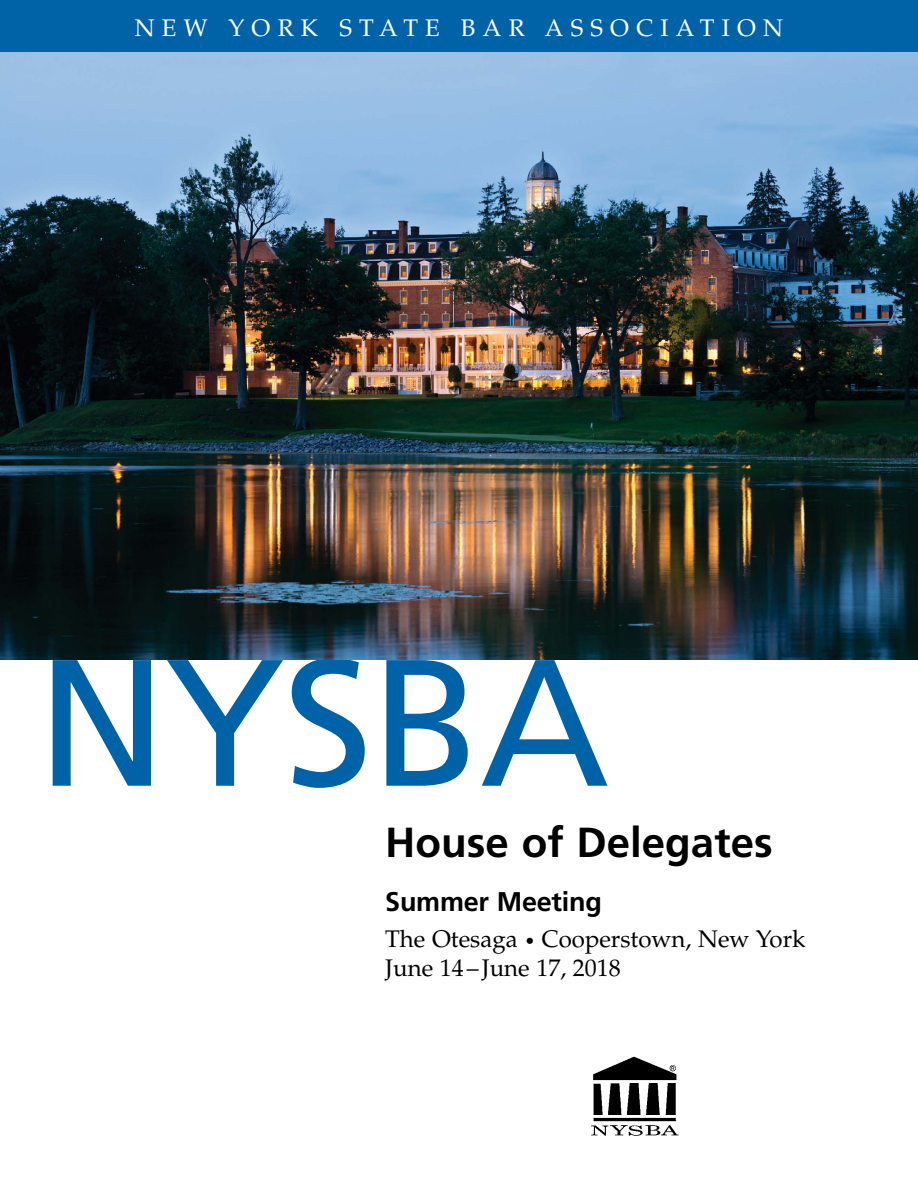
<style>
.page{position:relative;width:918px;height:1188px;background:#fff}
.page>*{position:absolute;margin:0;border:0;box-sizing:border-box;transform-origin:0 0}
.t1{font:180px "Frutiger";letter-spacing:-.01em;color:#0063a7}
.t2{font:700 42px "Frutiger";color:#000}
.t3{font:700 27px "Frutiger";letter-spacing:-.01em;color:#000}
.t4{font:24px/28.8px "Palatino";color:#000}
.t5{font:24px "Palatino";letter-spacing:.3em;color:#fff}
.s1{font-size:18px}
</style>
<div class="page">
<img style="left:591px;top:1056px;width:88px;height:80px">
<div style="left:0;top:0;width:918px;height:54px;background:#0063a7"></div>
<img style="left:0;top:53px;width:918px;height:607px">
<p class="t5" style="left:135px;top:14px;width:650px">NEW YORK STATE BAR ASSOCIATION</p>
<h1 class="t1" style="left:37px;top:617px;width:574px">NYSBA</h1>
<h2 class="t2" style="left:385px;top:818px;width:389px">House of Delegates</h2>
<p class="t3" style="left:385px;top:886px;width:218px">Summer Meeting</p>
<p class="t4" style="left:385px;top:925px;width:422px">The Otesaga <span class="s1">•</span> Cooperstown, New York<br>June 14 –June 17, 2018</p>
</div>
